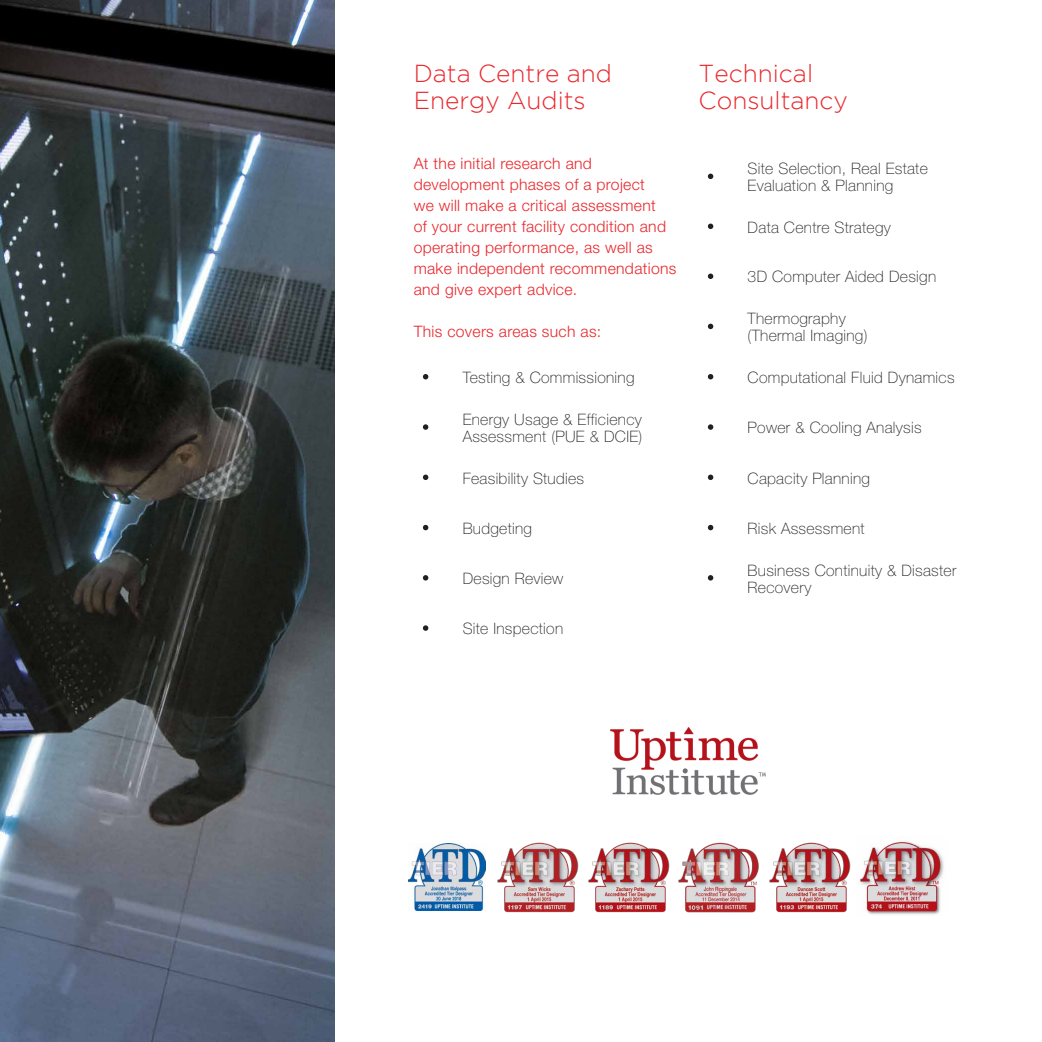
<style>
.page{position:relative;width:1042px;height:1042px;background:#fff}
.page>*{position:absolute;margin:0;border:0;box-sizing:border-box;transform-origin:0 0}
.t1{font:300 24.5px "Gotham";color:#e9282d}
.t2{font:100 15.75px/17.5px "Helvetica Neue";letter-spacing:.02em;color:#231f20}
.t3{font:300 15.75px/21px "Helvetica Neue";letter-spacing:.02em;color:#e9282d}
</style>
<div class="page">
<img style="left:497px;top:842px;width:354px;height:71px">
<img style="left:860px;top:841px;width:85px;height:74px">
<img style="left:408px;top:844px;width:78px;height:67px">
<img style="left:611px;top:727px;width:154px;height:67px">
<img style="left:0;top:0;width:334px;height:1042px">
<svg style="left:423px;top:374px;width:5px;height:5px"></svg>
<svg style="left:423px;top:424px;width:5px;height:6px"></svg>
<svg style="left:423px;top:474px;width:5px;height:6px"></svg>
<svg style="left:423px;top:525px;width:5px;height:5px"></svg>
<svg style="left:423px;top:575px;width:5px;height:5px"></svg>
<svg style="left:423px;top:625px;width:5px;height:6px"></svg>
<svg style="left:708px;top:575px;width:5px;height:5px"></svg>
<svg style="left:708px;top:525px;width:5px;height:5px"></svg>
<svg style="left:708px;top:474px;width:5px;height:6px"></svg>
<svg style="left:708px;top:424px;width:5px;height:6px"></svg>
<svg style="left:708px;top:374px;width:5px;height:5px"></svg>
<svg style="left:708px;top:324px;width:5px;height:5px"></svg>
<svg style="left:708px;top:273px;width:5px;height:6px"></svg>
<svg style="left:708px;top:224px;width:5px;height:5px"></svg>
<svg style="left:708px;top:174px;width:5px;height:5px"></svg>
<p class="t1" style="left:414px;top:60px;width:200px">Data Centre and</p>
<p class="t1" style="left:414px;top:87px;width:174px">Energy Audits</p>
<p class="t3" style="left:414px;top:152px;width:264px">At the initial research and development phases of a project<br>we will make a critical assessment<br>of your current facility condition and operating performance, as well as make independent recommendations and give expert advice.</p>
<p class="t3" style="left:414px;top:320px;width:189px">This covers areas such as:</p>
<p class="t2" style="left:463px;top:369px;width:173px">Testing &amp; Commissioning</p>
<p class="t2" style="left:463px;top:410px;width:181px">Energy Usage &amp; Efficiency<br>Assessment (PUE &amp; DCIE)</p>
<p class="t2" style="left:463px;top:469px;width:123px">Feasibility Studies</p>
<p class="t2" style="left:463px;top:519px;width:71px">Budgeting</p>
<p class="t2" style="left:463px;top:570px;width:102px">Design Review</p>
<p class="t2" style="left:463px;top:620px;width:102px">Site Inspection</p>
<p class="t1" style="left:698px;top:60px;width:116px">Technical</p>
<p class="t1" style="left:698px;top:87px;width:151px">Consultancy</p>
<p class="t2" style="left:747px;top:159px;width:182px">Site Selection, Real Estate<br>Evaluation &amp; Planning</p>
<p class="t2" style="left:747px;top:218px;width:145px">Data Centre Strategy</p>
<p class="t2" style="left:747px;top:268px;width:190px">3D Computer Aided Design</p>
<p class="t2" style="left:747px;top:310px;width:99px">Thermography</p>
<p class="t2" style="left:747px;top:327px;width:121px">(Thermal Imaging)</p>
<p class="t2" style="left:747px;top:369px;width:208px">Computational Fluid Dynamics</p>
<p class="t2" style="left:747px;top:419px;width:175px">Power &amp; Cooling Analysis</p>
<p class="t2" style="left:747px;top:469px;width:124px">Capacity Planning</p>
<p class="t2" style="left:747px;top:520px;width:119px">Risk Assessment</p>
<p class="t2" style="left:747px;top:561px;width:210px">Business Continuity &amp; Disaster<br>Recovery</p>
</div>
